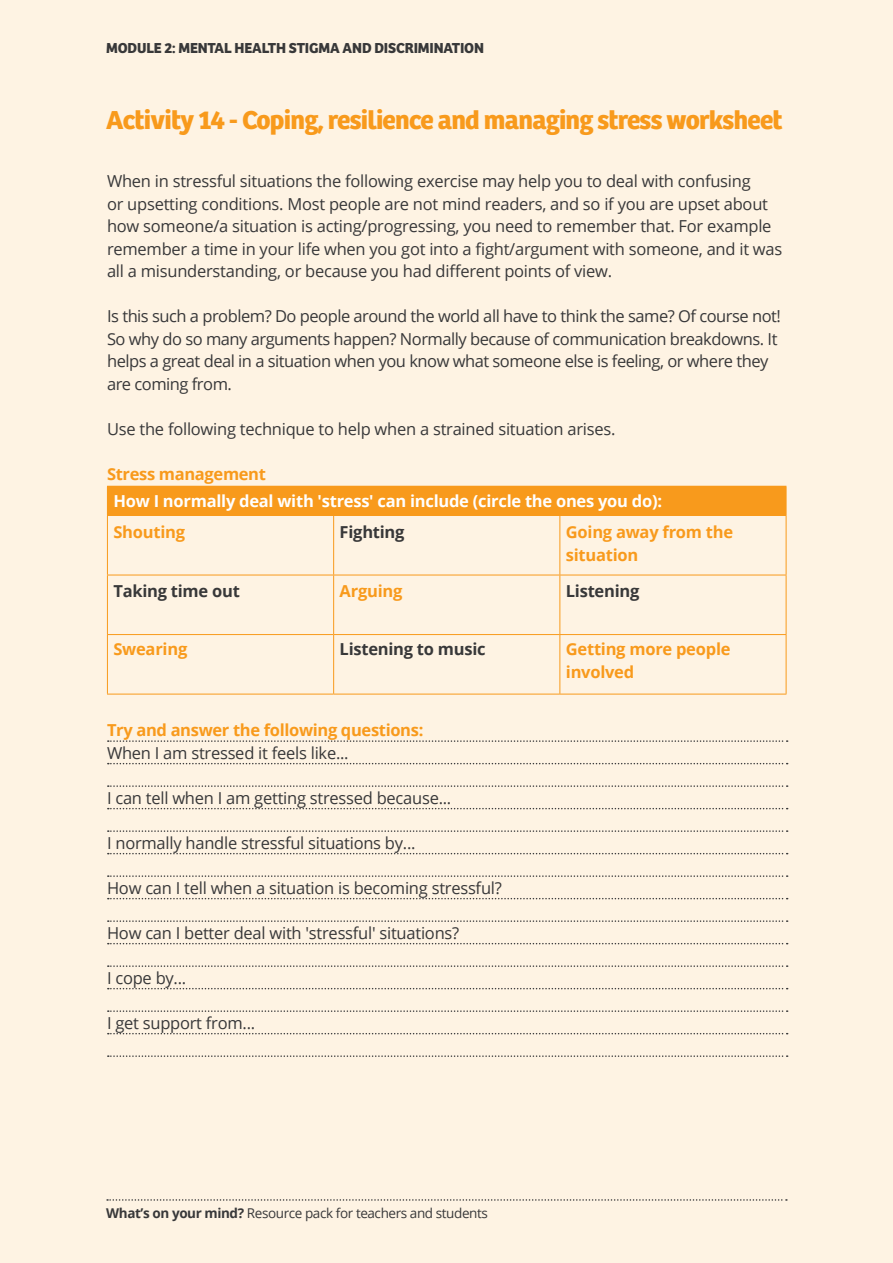
<style>
.page{position:relative;width:893px;height:1263px;background:#fef3e3}
.page>*{position:absolute;margin:0;border:0;box-sizing:border-box;transform-origin:0 0}
.Header_2{font:700 27px "Bree";letter-spacing:-.025em;color:#f89a1c}
.Body_text{font:16.5px/22.5px "Open Sans";letter-spacing:-.015em;color:#383839}
.Ruled{font:16.5px "Open Sans";letter-spacing:-.015em;color:#383839}
.Body_text-2{font:700 16.5px/22.5px "Open Sans";letter-spacing:-.015em;color:#f89a1c}
.Body_text-3{font:700 16.5px "Open Sans";letter-spacing:-.015em;color:#fff}
.Body_text-4{font:700 16.5px "Open Sans";letter-spacing:-.015em;color:#383839}
.t1{font:700 15px "Bree";letter-spacing:-.01em;color:#383839}
.t2{font:13.5px "Open Sans";letter-spacing:-.03em;color:#383839}
.s1{font-weight:700}
</style>
<div class="page">
<svg style="left:107px;top:1199px;width:680px;height:2px"></svg>
<svg style="left:108px;top:740px;width:680px;height:2px"></svg>
<svg style="left:108px;top:763px;width:680px;height:1px"></svg>
<svg style="left:108px;top:785px;width:680px;height:2px"></svg>
<svg style="left:108px;top:808px;width:680px;height:1px"></svg>
<svg style="left:108px;top:830px;width:680px;height:2px"></svg>
<svg style="left:108px;top:853px;width:680px;height:1px"></svg>
<svg style="left:108px;top:875px;width:680px;height:2px"></svg>
<svg style="left:108px;top:898px;width:680px;height:1px"></svg>
<svg style="left:108px;top:920px;width:680px;height:2px"></svg>
<svg style="left:108px;top:943px;width:680px;height:1px"></svg>
<svg style="left:108px;top:965px;width:680px;height:2px"></svg>
<svg style="left:108px;top:988px;width:680px;height:1px"></svg>
<svg style="left:108px;top:1010px;width:680px;height:2px"></svg>
<svg style="left:108px;top:1033px;width:680px;height:1px"></svg>
<svg style="left:108px;top:1055px;width:680px;height:2px"></svg>
<div style="left:107px;top:486px;width:679px;height:29px;background:#f89a1c"></div>
<svg style="left:786px;top:487px;width:1px;height:28px"></svg>
<hr style="left:107px;top:515px;width:227px;height:1px;background:#f89a1c">
<hr style="left:334px;top:515px;width:226px;height:1px;background:#f89a1c">
<hr style="left:333px;top:516px;width:1px;height:59px;background:#f89a1c">
<hr style="left:560px;top:515px;width:226px;height:1px;background:#f89a1c">
<hr style="left:559px;top:516px;width:1px;height:59px;background:#f89a1c">
<hr style="left:107px;top:575px;width:227px;height:1px;background:#f89a1c">
<hr style="left:334px;top:575px;width:226px;height:1px;background:#f89a1c">
<hr style="left:333px;top:575px;width:1px;height:59px;background:#f89a1c">
<hr style="left:560px;top:575px;width:226px;height:1px;background:#f89a1c">
<hr style="left:559px;top:575px;width:1px;height:59px;background:#f89a1c">
<hr style="left:107px;top:634px;width:227px;height:1px;background:#f89a1c">
<hr style="left:334px;top:634px;width:226px;height:1px;background:#f89a1c">
<hr style="left:333px;top:635px;width:1px;height:59px;background:#f89a1c">
<hr style="left:560px;top:634px;width:226px;height:1px;background:#f89a1c">
<hr style="left:559px;top:635px;width:1px;height:59px;background:#f89a1c">
<hr style="left:107px;top:516px;width:1px;height:59px;background:#f89a1c">
<hr style="left:786px;top:516px;width:1px;height:59px;background:#f89a1c">
<hr style="left:107px;top:575px;width:1px;height:59px;background:#f89a1c">
<hr style="left:107px;top:635px;width:1px;height:59px;background:#f89a1c">
<hr style="left:786px;top:575px;width:1px;height:59px;background:#f89a1c">
<hr style="left:786px;top:635px;width:1px;height:59px;background:#f89a1c">
<hr style="left:107px;top:694px;width:227px;height:1px;background:#f89a1c">
<hr style="left:334px;top:694px;width:226px;height:1px;background:#f89a1c">
<hr style="left:560px;top:694px;width:226px;height:1px;background:#f89a1c">
<p class="t1" style="left:106px;top:39px;width:379px">MODULE 2: MENTAL HEALTH STIGMA AND DISCRIMINATION</p>
<p class="Header_2" style="left:106px;top:103px;width:678px">Activity 14 - Coping, resilience and managing stress worksheet</p>
<p class="Body_text" style="left:107px;top:170px;width:677px">When in stressful situations the following exercise may help you to deal with confusing<br>or upsetting conditions. Most people are not mind readers, and so if you are upset about how someone/a situation is acting/progressing, you need to remember that. For example remember a time in your life when you got into a fight/argument with someone, and it was all a misunderstanding, or because you had different points of view.</p>
<p class="Body_text" style="left:107px;top:305px;width:675px">Is this such a problem? Do people around the world all have to think the same? Of course not!<br>So why do so many arguments happen? Normally because of communication breakdowns. It helps a great deal in a situation when you know what someone else is feeling, or where they are coming from.</p>
<p class="Body_text" style="left:107px;top:417px;width:510px">Use the following technique to help when a strained situation arises.</p>
<p class="Body_text-2" style="left:107px;top:462px;width:160px">Stress management</p>
<p class="Body_text-3" style="left:113px;top:489px;width:550px">How I normally deal with 'stress' can include (circle the ones you do):</p>
<p class="Body_text-2" style="left:113px;top:521px;width:73px">Shouting</p>
<p class="Body_text-4" style="left:340px;top:521px;width:66px">Fighting</p>
<p class="Body_text-2" style="left:566px;top:521px;width:169px">Going away from the situation</p>
<p class="Body_text-4" style="left:113px;top:579px;width:128px">Taking time out</p>
<p class="Body_text-2" style="left:340px;top:579px;width:64px">Arguing</p>
<p class="Body_text-4" style="left:566px;top:579px;width:75px">Listening</p>
<p class="Body_text-2" style="left:113px;top:638px;width:75px">Swearing</p>
<p class="Body_text-4" style="left:340px;top:638px;width:148px">Listening to music</p>
<p class="Body_text-2" style="left:566px;top:638px;width:166px">Getting more people involved</p>
<p class="Body_text-2" style="left:107px;top:719px;width:318px">Try and answer the following questions:</p>
<p class="Ruled" style="left:107px;top:742px;width:243px">When I am stressed it feels like...</p>
<p class="Ruled" style="left:107px;top:787px;width:346px">I can tell when I am getting stressed because...</p>
<p class="Ruled" style="left:107px;top:832px;width:310px">I normally handle stressful situations by...</p>
<p class="Ruled" style="left:107px;top:877px;width:396px">How can I tell when a situation is becoming stressful?</p>
<p class="Ruled" style="left:107px;top:922px;width:354px">How can I better deal with 'stressful' situations?</p>
<p class="Ruled" style="left:107px;top:967px;width:81px">I cope by...</p>
<p class="Ruled" style="left:107px;top:1012px;width:150px">I get support from...</p>
<p class="t2" style="left:106px;top:1204px;width:383px"><span class="s1">What’s on your mind?</span> Resource pack for teachers and students</p>
</div>
